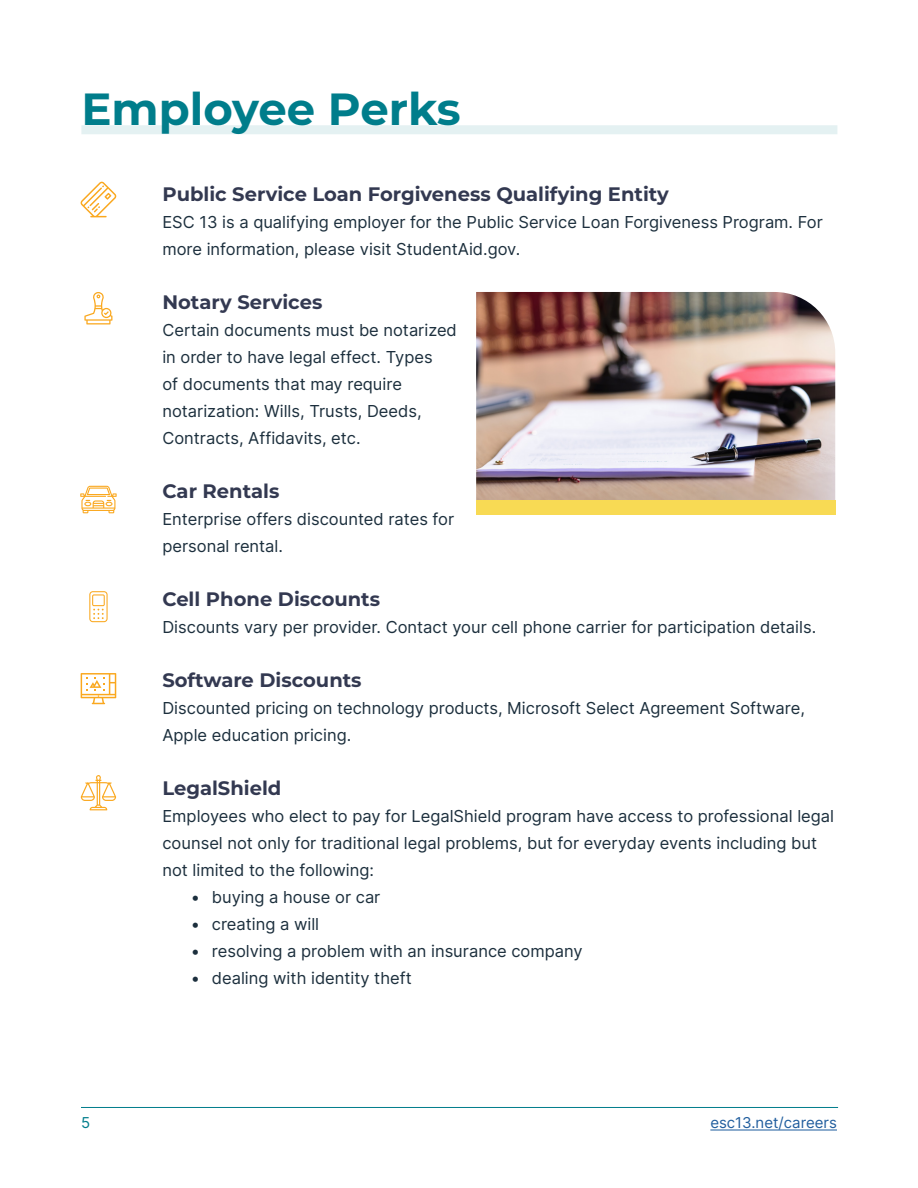
<style>
.page{position:relative;width:918px;height:1188px;background:#fff}
.page>*{position:absolute;margin:0;border:0;box-sizing:border-box;transform-origin:0 0}
.t1{font:700 45px "Montserrat";color:#007d8b}
.t2{font:700 19.5px "Montserrat";color:#333951}
.body_copy{font:16.5px/27px "Inter";color:#1c2f3d}
.t3{font:15px "Inter";color:#215e9e}
.t4{font:15px "Inter";color:#007d8b}
</style>
<div class="page">
<hr style="left:710px;top:1129px;width:127px;height:2px;background:#215e9e">
<hr style="left:81px;top:1107px;width:757px;height:1px;background:#007d8b">
<div style="left:81px;top:125px;width:756px;height:9px;background:#e4f1f2"></div>
<svg style="left:81px;top:182px;width:36px;height:35px"></svg>
<svg style="left:80px;top:486px;width:37px;height:27px"></svg>
<svg style="left:89px;top:591px;width:19px;height:31px"></svg>
<svg style="left:81px;top:673px;width:35px;height:31px"></svg>
<svg style="left:81px;top:775px;width:35px;height:35px"></svg>
<svg style="left:84px;top:292px;width:28px;height:32px"></svg>
<img style="left:476px;top:292px;width:359px;height:208px">
<div style="left:476px;top:500px;width:359px;height:15px;background:#f8da54"></div>
<h2 class="t1" style="left:81px;top:76px;width:381px">Employee Perks</h2>
<h3 class="t2" style="left:162px;top:180px;width:508px">Public Service Loan Forgiveness Qualifying Entity</h3>
<p class="body_copy" style="left:162px;top:208px;width:662px">ESC 13 is a qualifying employer for the Public Service Loan Forgiveness Program. For more information, please visit StudentAid.gov.</p>
<h3 class="t2" style="left:162px;top:288px;width:161px">Notary Services</h3>
<p class="body_copy" style="left:162px;top:316px;width:296px">Certain documents must be notarized in order to have legal effect. Types<br>of documents that may require notarization: Wills, Trusts, Deeds, Contracts, Affidavits, etc.</p>
<h3 class="t2" style="left:162px;top:477px;width:119px">Car Rentals</h3>
<p class="body_copy" style="left:162px;top:505px;width:293px">Enterprise offers discounted rates for personal rental.</p>
<h3 class="t2" style="left:162px;top:585px;width:219px">Cell Phone Discounts</h3>
<p class="body_copy" style="left:162px;top:613px;width:655px">Discounts vary per provider. Contact your cell phone carrier for participation details.</p>
<h3 class="t2" style="left:162px;top:666px;width:201px">Software Discounts</h3>
<p class="body_copy" style="left:162px;top:694px;width:644px">Discounted pricing on technology products, Microsoft Select Agreement Software,<br>Apple education pricing.</p>
<h3 class="t2" style="left:162px;top:774px;width:121px">LegalShield</h3>
<p class="body_copy" style="left:162px;top:802px;width:673px">Employees who elect to pay for LegalShield program have access to professional legal counsel not only for traditional legal problems, but for everyday events including but not limited to the following:</p>
<p class="body_copy" style="left:191px;top:883px;width:191px">• buying a house or car</p>
<p class="body_copy" style="left:191px;top:910px;width:130px">• creating a will</p>
<p class="body_copy" style="left:191px;top:937px;width:393px">• resolving a problem with an insurance company</p>
<p class="body_copy" style="left:191px;top:964px;width:222px">• dealing with identity theft</p>
<p class="t4" style="left:81px;top:1111px;width:11px">5</p>
<p class="t3" style="left:710px;top:1111px;width:128px">esc13.net/careers</p>
</div>
